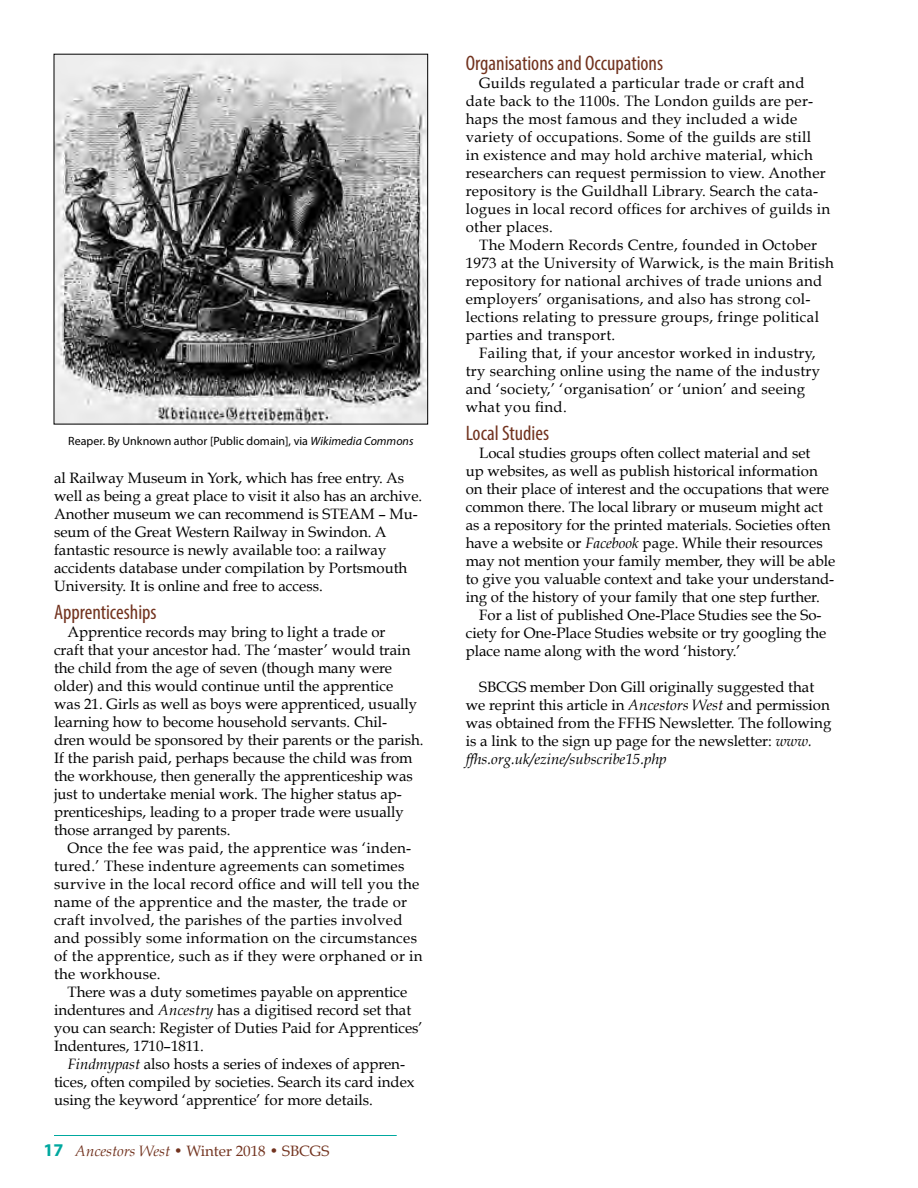
<style>
.page{position:relative;width:918px;height:1188px;background:#fff}
.page>*{position:absolute;margin:0;border:0;box-sizing:border-box;transform-origin:0 0}
.content_body{font:condensed 21px "Myriad Pro";color:#72331f}
.content_body-2{font:15px/18px "Book Antiqua";color:#000}
.content_body-3{font:15px/18px "Book Antiqua";letter-spacing:.02em;color:#000}
.t1{font:15px "Book Antiqua";color:#72331f}
.t2{font:12px "Myriad Pro";color:#000}
.s1{font-style:italic}
.s2{font-family:"Myriad Pro";font-weight:700;font-size:18px;color:#00a89f}
</style>
<div class="page">
<hr style="left:54px;top:1135px;width:343px;height:1px;background:#00a89f">
<img style="left:56px;top:56px;width:370px;height:366px">
<p class="t2" style="left:68px;top:434px;width:347px">Reaper. By Unknown author [Public domain], via <span class="s1">Wikimedia Commons</span></p>
<p class="content_body-2" style="left:54px;top:469px;width:370px">al Railway Museum in York, which has free entry. As well as being a great place to visit it also has an archive.<br>Another museum we can recommend is STEAM – Mu&shy;seum of the Great Western Railway in Swindon. A fantastic resource is newly available too: a railway accidents database under compilation by Portsmouth University. It is online and free to access.</p>
<p class="content_body" style="left:54px;top:599px;width:104px">Apprenticeships</p>
<p class="content_body-2" style="left:54px;top:623px;width:371px;text-indent:14px">Apprentice records may bring to light a trade or<br>craft that your ancestor had. The ‘master’ would train the child from the age of seven (though many were older) and this would continue until the apprentice<br>was 21. Girls as well as boys were apprenticed, usually learning how to become household servants. Chil-<br>dren would be sponsored by their parents or the parish.<br>If the parish paid, perhaps because the child was from the workhouse, then generally the apprenticeship was just to undertake menial work. The higher status ap&shy;prenticeships, leading to a proper trade were usually those arranged by parents.</p>
<p class="content_body-3" style="left:54px;top:839px;width:370px;text-indent:14px">Once the fee was paid, the apprentice was ‘inden&shy;tured.’ These indenture agreements can sometimes survive in the local record office and will tell you the name of the apprentice and the master, the trade or craft involved, the parishes of the parties involved and possibly some information on the circumstances of the apprentice, such as if they were orphaned or in the workhouse.</p>
<p class="content_body-2" style="left:54px;top:983px;width:370px;text-indent:14px">There was a duty sometimes payable on apprentice indentures and <span class="s1">Ancestry</span> has a digitised record set that you can search: Register of Duties Paid for Apprentices’ Indentures, 1710–1811.</p>
<p class="content_body-2" style="left:54px;top:1055px;width:362px;text-indent:14px"><span class="s1">Findmypast</span> also hosts a series of indexes of appren&shy;tices, often compiled by societies. Search its card index using the keyword ‘apprentice’ for more details.</p>
<p class="t1" style="left:43px;top:1141px;width:287px"><span class="s2">17</span> <span class="s1">Ancestors West</span> • Winter 2018 • SBCGS</p>
<p class="content_body" style="left:466px;top:50px;width:199px">Organisations and Occupations</p>
<p class="content_body-3" style="left:466px;top:74px;width:366px;text-indent:14px">Guilds regulated a particular trade or craft and date back to the 1100s. The London guilds are per&shy;haps the most famous and they included a wide variety of occupations. Some of the guilds are still<br>in existence and may hold archive material, which researchers can request permission to view. Another repository is the Guildhall Library. Search the cata&shy;logues in local record offices for archives of guilds in other places.</p>
<p class="content_body-3" style="left:466px;top:236px;width:370px;text-indent:14px">The Modern Records Centre, founded in October 1973 at the University of Warwick, is the main British repository for national archives of trade unions and employers’ organisations, and also has strong col&shy;lections relating to pressure groups, fringe political parties and transport.</p>
<p class="content_body-3" style="left:466px;top:344px;width:356px;text-indent:14px">Failing that, if your ancestor worked in industry, try searching online using the name of the industry and ‘society,’ ‘organisation’ or ‘union’ and seeing what you find.</p>
<p class="content_body" style="left:466px;top:420px;width:85px">Local Studies</p>
<p class="content_body-2" style="left:466px;top:443px;width:371px;text-indent:14px">Local studies groups often collect material and set<br>up websites, as well as publish historical information on their place of interest and the occupations that were common there. The local library or museum might act as a repository for the printed materials. Societies often have a website or <span class="s1">Facebook</span> page. While their resources may not mention your family member, they will be able to give you valuable context and take your understand&shy;ing of the history of your family that one step further.</p>
<p class="content_body-2" style="left:466px;top:605px;width:362px;text-indent:14px">For a list of published One-Place Studies see the So&shy;ciety for One-Place Studies website or try googling the place name along with the word ‘history.’</p>
<p class="content_body-2" style="left:466px;top:677px;width:367px;text-indent:14px">SBCGS member Don Gill originally suggested that we reprint this article in <span class="s1">Ancestors West</span> and permission was obtained from the FFHS Newsletter. The following is a link to the sign up page for the newsletter: <span class="s1">www. ffhs.org.uk/ezine/subscribe15.php</span></p>
</div>
